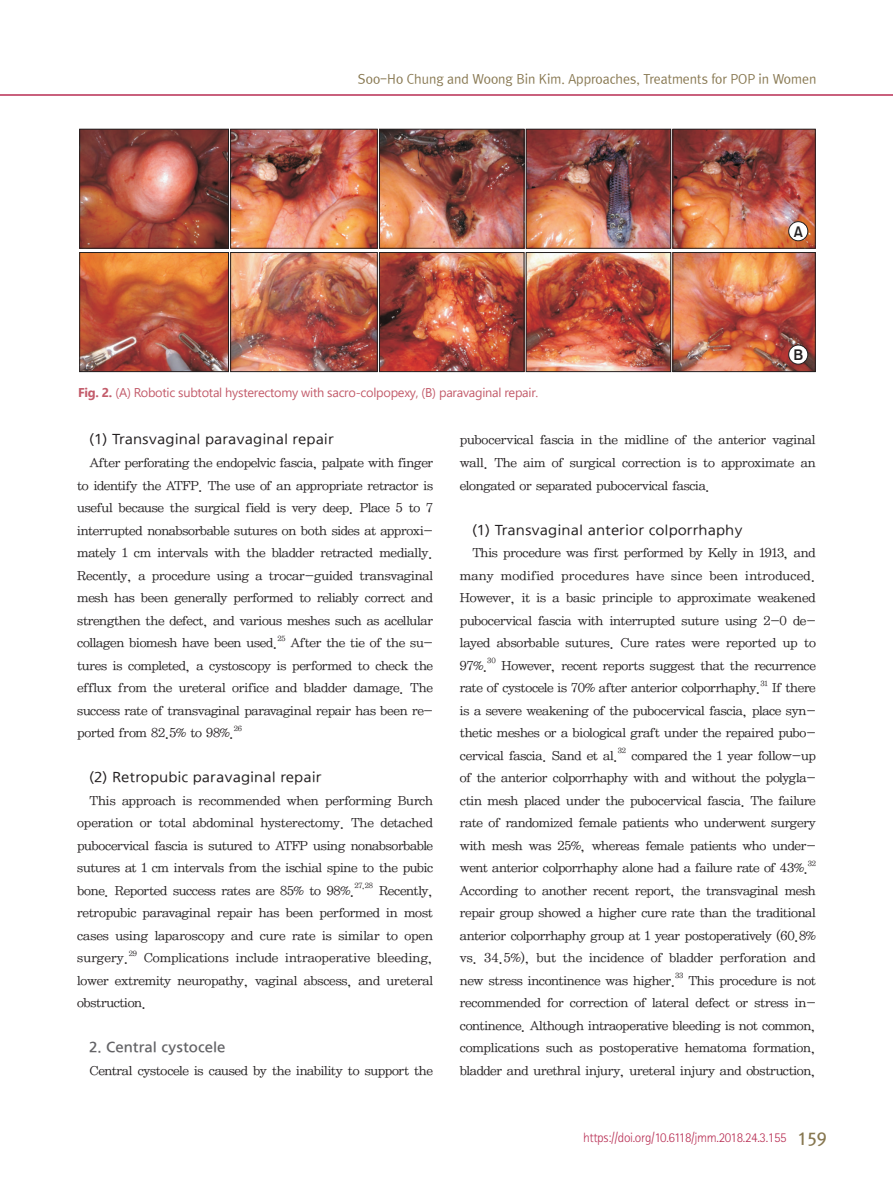
<style>
.page{position:relative;width:893px;height:1191px;background:#fff}
.page>*{position:absolute;margin:0;border:0;box-sizing:border-box;transform-origin:0 0}
.t1{font:16.5px "Rix M Go B";color:#877750}
.t2{font:15px "Gothic 725 BT Bold A";color:#231f20}
.본문{font:14.25px/22.5px "YDIY Mj O130 KS Cpc EUC H";letter-spacing:-.1em;color:#231f20;text-align:justify;scale:1.05 1}
._1{font:14.25px "Rix J Go L";color:#231f20;scale:1.05 1}
._1-2{font:14.25px "Rix J Go M";color:#636366;scale:1.05 1}
.t3{font:300 13.5px "Rotis Sans Serif Std";letter-spacing:-.025em;color:#b82d53}
.그림설명{font:12.75px "Segoe UI";letter-spacing:-.02em;color:#c35c6b}
.t4{font:12.75px "Rix M Go M";color:#877750}
.본문-2{font:8.25px "YDIY Mj O130 KS Cpc EUC H";letter-spacing:-.1em;color:#231f20;scale:1.05 1}
.s1{font-weight:700}
</style>
<div class="page">
<hr style="left:0;top:94px;width:893px;height:2px;background:#b82d53">
<img style="left:79px;top:129px;width:737px;height:243px">
<div style="left:789px;top:222px;width:19px;height:19px;background:#fff;border-radius:50%"></div>
<div style="left:788px;top:221px;width:20px;height:20px;border:1px solid #231f20;border-radius:50%"></div>
<div style="left:789px;top:345px;width:19px;height:19px;background:#fff;border-radius:50%"></div>
<div style="left:788px;top:345px;width:20px;height:19px;border:1px solid #231f20;border-radius:50%"></div>
<p class="t4" style="left:358px;top:72px;width:460px">Soo-Ho Chung and Woong Bin Kim. Approaches, Treatments for POP in Women</p>
<p class="t2" style="left:794px;top:222px;width:11px">A</p>
<p class="그림설명" style="left:78px;top:380px;width:462px"><span class="s1">Fig. 2.</span> (A) Robotic subtotal hysterectomy with sacro-colpopexy, (B) paravaginal repair.</p>
<p class="t2" style="left:793px;top:346px;width:11px">B</p>
<p class="_1" style="left:89px;top:432px;width:235px">(1) Transvaginal paravaginal repair</p>
<p class="본문" style="left:77px;top:452px;width:342px;text-indent:13px">After perforating the endopelvic fascia, palpate with finger to identify the ATFP. The use of an appropriate retractor is useful because the surgical field is very deep. Place 5 to 7 interrupted nonabsorbable sutures on both sides at approxi&shy;mately 1 cm intervals with the bladder retracted medially.<br>Recently, a procedure using a trocar-guided transvaginal mesh has been generally performed to reliably correct and strengthen the defect, and various meshes such as acellular collagen biomesh have been used.</p>
<p class="본문-2" style="left:277px;top:634px;width:10px">25</p>
<p class="본문" style="left:77px;top:632px;width:342px;text-indent:214px">After the tie of the su&shy;tures is completed, a cystoscopy is performed to check the efflux from the ureteral orifice and bladder damage. The success rate of transvaginal paravaginal repair has been re&shy;ported from 82.5% to 98%.</p>
<p class="본문-2" style="left:233px;top:724px;width:10px">26</p>
<p class="_1" style="left:89px;top:769px;width:223px">(2) Retropubic paravaginal repair</p>
<p class="본문" style="left:77px;top:789px;width:342px;text-indent:13px">This approach is recommended when performing Burch operation or total abdominal hysterectomy. The detached pubocervical fascia is sutured to ATFP using nonabsorbable sutures at 1 cm intervals from the ischial spine to the pubic bone. Reported success rates are 85% to 98%.</p>
<p class="본문-2" style="left:354px;top:881px;width:20px">27,28</p>
<p class="본문" style="left:77px;top:879px;width:342px;text-indent:302px">Recently, retropubic paravaginal repair has been performed in most cases using laparoscopy and cure rate is similar to open surgery.</p>
<p class="본문-2" style="left:128px;top:949px;width:10px">29</p>
<p class="본문" style="left:77px;top:947px;width:342px;text-indent:67px">Complications include intraoperative bleeding, lower extremity neuropathy, vaginal abscess, and ureteral obstruction.</p>
<p class="_1-2" style="left:89px;top:1039px;width:131px">2. Central cystocele</p>
<p class="본문" style="left:89px;top:1059px;width:330px">Central cystocele is caused by the inability to support the</p>
<p class="본문" style="left:459px;top:429px;width:341px">pubocervical fascia in the midline of the anterior vaginal wall. The aim of surgical correction is to approximate an elongated or separated pubocervical fascia.</p>
<p class="_1" style="left:472px;top:522px;width:259px">(1) Transvaginal anterior colporrhaphy</p>
<p class="본문" style="left:459px;top:542px;width:342px;text-indent:13px">This procedure was first performed by Kelly in 1913, and many modified procedures have since been introduced.<br>However, it is a basic principle to approximate weakened pubocervical fascia with interrupted suture using 2-0 de&shy;layed absorbable sutures. Cure rates were reported up to 97%.</p>
<p class="본문-2" style="left:487px;top:656px;width:10px">30</p>
<p class="본문" style="left:459px;top:654px;width:342px;text-indent:42px">However, recent reports suggest that the recurrence rate of cystocele is 70% after anterior colporrhaphy.</p>
<p class="본문-2" style="left:760px;top:679px;width:9px">31</p>
<p class="본문" style="left:459px;top:677px;width:342px;text-indent:312px">If there is a severe weakening of the pubocervical fascia, place syn&shy;thetic meshes or a biological graft under the repaired pubo&shy;cervical fascia. Sand et al.</p>
<p class="본문-2" style="left:617px;top:746px;width:10px">32</p>
<p class="본문" style="left:459px;top:744px;width:342px;text-indent:172px">compared the 1 year follow-up of the anterior colporrhaphy with and without the polygla&shy;ctin mesh placed under the pubocervical fascia. The failure rate of randomized female patients who underwent surgery with mesh was 25%, whereas female patients who under&shy;went anterior colporrhaphy alone had a failure rate of 43%.</p>
<p class="본문-2" style="left:807px;top:859px;width:10px">32</p>
<p class="본문" style="left:459px;top:879px;width:342px">According to another recent report, the transvaginal mesh repair group showed a higher cure rate than the traditional anterior colporrhaphy group at 1 year postoperatively (60.8% vs. 34.5%), but the incidence of bladder perforation and new stress incontinence was higher.</p>
<p class="본문-2" style="left:675px;top:971px;width:10px">33</p>
<p class="본문" style="left:459px;top:969px;width:342px;text-indent:229px">This procedure is not recommended for correction of lateral defect or stress in&shy;continence. Although intraoperative bleeding is not common, complications such as postoperative hematoma formation, bladder and urethral injury, ureteral injury and obstruction,</p>
<p class="t3" style="left:583px;top:1129px;width:205px">https://doi.org/10.6118/jmm.2018.24.3.155</p>
<p class="t1" style="left:797px;top:1129px;width:31px">159</p>
</div>
